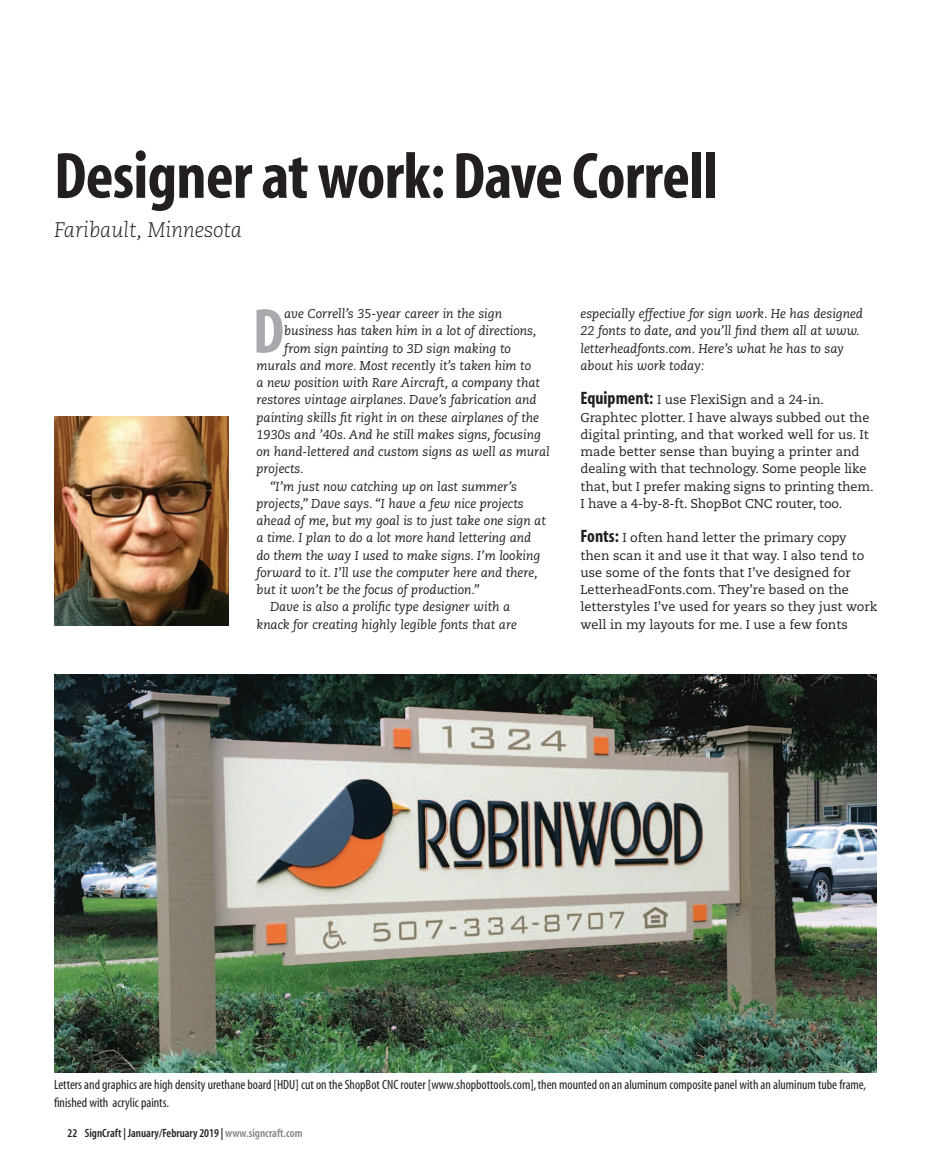
<style>
.page{position:relative;width:945px;height:1175px;background:#fff}
.page>*{position:absolute;margin:0;border:0;box-sizing:border-box;transform-origin:0 0}
.t1{font:700 condensed 66px "Myriad";letter-spacing:-.01em;color:#231f20}
.t2{font:700 condensed 63.9px "Myriad";color:#a8a9ad}
.t3{font:italic 300 21px "Caecilia";color:#231f20}
.t4{font:condensed 13.5px/18px "Myriad";color:#231f20}
.t5{font:italic 12.75px/17.2px "Caecilia";color:#231f20}
.t6{font:12.75px/17.2px "Caecilia";color:#231f20}
.t7{font:600 condensed 12px "Myriad";color:#231f20}
.s1{font-family:"Myriad";font-weight:700;font-stretch:condensed;font-size:18px}
.s2{color:#808285}
</style>
<div class="page">
<img style="left:55px;top:417px;width:174px;height:208px">
<img style="left:54px;top:675px;width:823px;height:397px">
<h1 class="t1" style="left:54px;top:143px;width:666px">Designer at work: Dave Correll</h1>
<h3 class="t3" style="left:54px;top:217px;width:190px">Faribault, Minnesota</h3>
<h2 class="t2" style="left:253px;top:299px;width:33px">D</h2>
<p class="t5" style="left:284px;top:305px;width:219px">ave Correll’s 35-year career in the sign</p>
<p class="t5" style="left:284px;top:322px;width:254px">business has taken him in a lot of directions,</p>
<p class="t5" style="left:284px;top:340px;width:228px">from sign painting to 3D sign making to</p>
<p class="t5" style="left:257px;top:357px;width:276px">murals and more. Most recently it’s taken him to</p>
<p class="t5" style="left:257px;top:374px;width:285px">a new position with Rare Aircraft, a company that</p>
<p class="t5" style="left:257px;top:391px;width:282px">restores vintage airplanes. Dave’s fabrication and</p>
<p class="t5" style="left:257px;top:409px;width:284px">painting skills fit right in on these airplanes of the</p>
<p class="t5" style="left:257px;top:426px;width:286px">1930s and ’40s. And he still makes signs, focusing</p>
<p class="t5" style="left:257px;top:443px;width:295px">on hand-lettered and custom signs as well as mural</p>
<p class="t5" style="left:257px;top:460px;width:49px">projects.</p>
<p class="t5" style="left:270px;top:478px;width:248px">“I’m just now catching up on last summer’s</p>
<p class="t5" style="left:257px;top:495px;width:269px">projects,” Dave says. “I have a few nice projects</p>
<p class="t5" style="left:257px;top:512px;width:291px">ahead of me, but my goal is to just take one sign at</p>
<p class="t5" style="left:257px;top:529px;width:276px">a time. I plan to do a lot more hand lettering and</p>
<p class="t5" style="left:257px;top:547px;width:285px">do them the way I used to make signs. I’m looking</p>
<p class="t5" style="left:257px;top:564px;width:283px">forward to it. I’ll use the computer here and there,</p>
<p class="t5" style="left:257px;top:581px;width:224px">but it won’t be the focus of production.”</p>
<p class="t5" style="left:270px;top:598px;width:242px">Dave is also a prolific type designer with a</p>
<p class="t5" style="left:257px;top:616px;width:262px">knack for creating highly legible fonts that are</p>
<p class="t5" style="left:580px;top:305px;width:284px">especially effective for sign work. He has designed 22 fonts to date, and you’ll find them all at www. letterheadfonts.com. Here’s what he has to say about his work today:</p>
<p class="t6" style="left:580px;top:391px;width:295px"><span class="s1">Equipment:</span> I use FlexiSign and a 24-in.<br>Graphtec plotter. I have always subbed out the digital printing, and that worked well for us. It made better sense than buying a printer and dealing with that technology. Some people like that, but I prefer making signs to printing them.<br>I have a 4-by-8-ft. ShopBot CNC router, too.</p>
<p class="t6" style="left:580px;top:529px;width:298px"><span class="s1">Fonts:</span> I often hand letter the primary copy then scan it and use it that way. I also tend to use some of the fonts that I’ve designed for LetterheadFonts.com. They’re based on the letterstyles I’ve used for years so they just work well in my layouts for me. I use a few fonts</p>
<p class="t4" style="left:54px;top:1076px;width:814px">Letters and graphics are high density urethane board [HDU] cut on the ShopBot CNC router [www.shopbottools.com], then mounted on an aluminum composite panel with an aluminum tube frame, finished with acrylic paints.</p>
<p class="t7" style="left:68px;top:1127px;width:237px">22 SignCraft | January/February 2019 | <span class="s2">www.signcraft.com</span></p>
</div>
